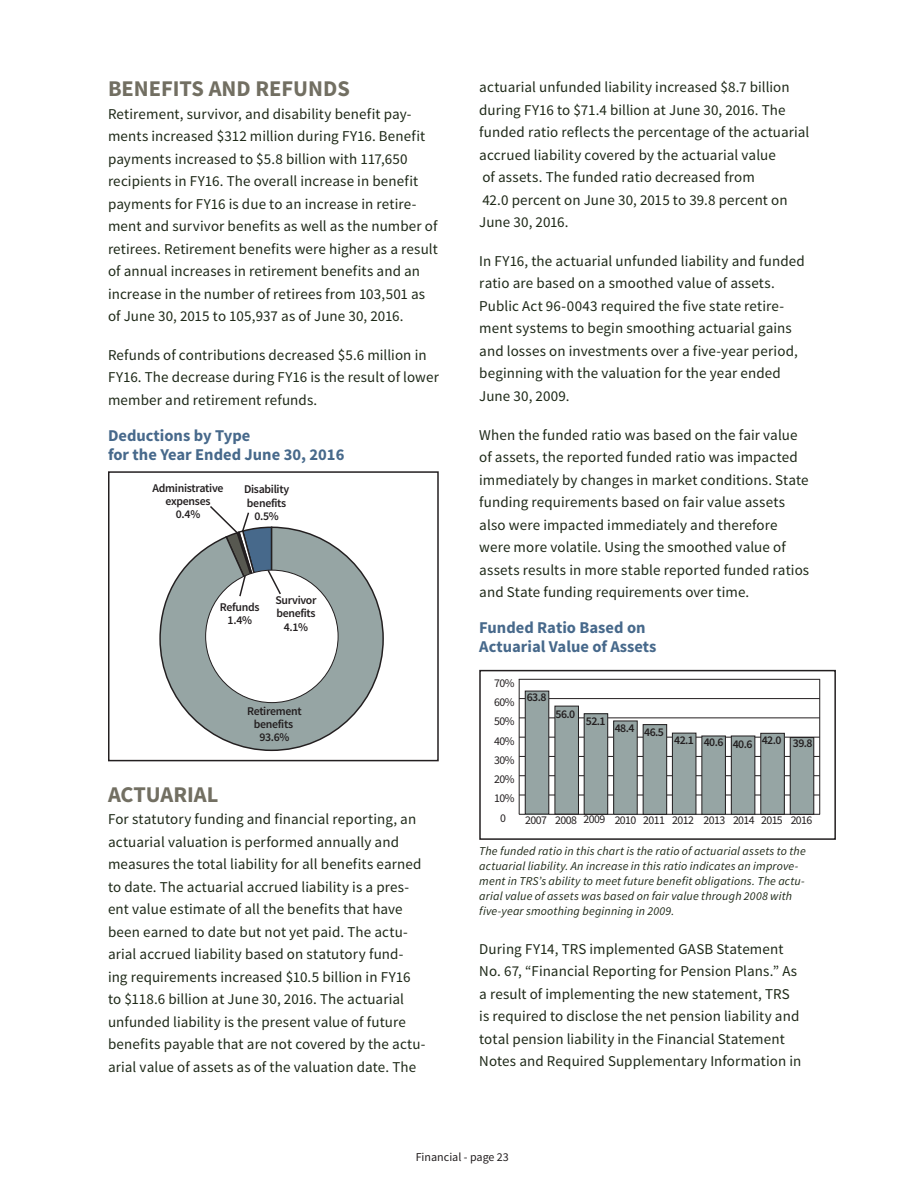
<style>
.page{position:relative;width:918px;height:1188px;background:#fff}
.page>*{position:absolute;margin:0;border:0;box-sizing:border-box;transform-origin:0 0}
.t1{font:700 22.5px "Source Sans Pro";color:#726f62}
.t2{font:700 16.5px/19.5px "Source Sans Pro";color:#47698b}
.t3{font:15px/22.5px "Source Sans Pro";letter-spacing:.01em;color:#1e2918}
.t4{font:italic 12px/15px "Source Sans Pro";letter-spacing:.015em;color:#1e2918}
.t5{font:12px "Source Sans Pro";color:#231f20}
.t6{font:600 11.85px/13.4px "Source Sans Pro";letter-spacing:-.025em;color:#231f20;text-align:center}
.t7{font:11.85px "Source Sans Pro";letter-spacing:-.05em;color:#231f20}
</style>
<div class="page">
<svg style="left:159px;top:527px;width:225px;height:225px"></svg>
<div style="left:206px;top:570px;width:132px;height:133px;background:#fff;border-radius:50%"></div>
<svg style="left:208px;top:506px;width:74px;height:115px"></svg>
<div style="left:108px;top:471px;width:331px;height:290px;border:2px solid #231f20"></div>
<hr style="left:819px;top:679px;width:1px;height:135px;background:#231f20">
<hr style="left:519px;top:814px;width:301px;height:1px;background:#231f20">
<hr style="left:519px;top:795px;width:301px;height:1px;background:#231f20">
<hr style="left:519px;top:775px;width:301px;height:1px;background:#231f20">
<hr style="left:519px;top:756px;width:301px;height:1px;background:#231f20">
<hr style="left:519px;top:737px;width:301px;height:1px;background:#231f20">
<hr style="left:519px;top:718px;width:301px;height:1px;background:#231f20">
<hr style="left:519px;top:698px;width:301px;height:1px;background:#231f20">
<hr style="left:519px;top:679px;width:301px;height:1px;background:#231f20">
<div style="left:614px;top:721px;width:23px;height:93px;background:#96a5a4"></div>
<div style="left:613px;top:721px;width:24px;height:93px;border:1px solid #231f20"></div>
<div style="left:584px;top:714px;width:24px;height:100px;background:#96a5a4"></div>
<div style="left:584px;top:714px;width:24px;height:100px;border:1px solid #231f20"></div>
<div style="left:790px;top:738px;width:24px;height:76px;background:#96a5a4"></div>
<div style="left:790px;top:737px;width:24px;height:77px;border:1px solid #231f20"></div>
<div style="left:761px;top:733px;width:23px;height:81px;background:#96a5a4"></div>
<div style="left:761px;top:733px;width:24px;height:81px;border:1px solid #231f20"></div>
<div style="left:731px;top:736px;width:24px;height:78px;background:#96a5a4"></div>
<div style="left:731px;top:736px;width:24px;height:78px;border:1px solid #231f20"></div>
<div style="left:702px;top:736px;width:23px;height:78px;background:#96a5a4"></div>
<div style="left:702px;top:736px;width:24px;height:78px;border:1px solid #231f20"></div>
<div style="left:672px;top:733px;width:24px;height:81px;background:#96a5a4"></div>
<div style="left:672px;top:733px;width:24px;height:81px;border:1px solid #231f20"></div>
<div style="left:643px;top:725px;width:24px;height:89px;background:#96a5a4"></div>
<div style="left:643px;top:724px;width:24px;height:90px;border:1px solid #231f20"></div>
<div style="left:525px;top:691px;width:24px;height:123px;background:#96a5a4"></div>
<div style="left:525px;top:691px;width:24px;height:123px;border:1px solid #231f20"></div>
<div style="left:555px;top:706px;width:23px;height:108px;background:#96a5a4"></div>
<div style="left:555px;top:706px;width:24px;height:108px;border:1px solid #231f20"></div>
<hr style="left:519px;top:679px;width:1px;height:135px;background:#231f20">
<div style="left:479px;top:670px;width:357px;height:170px;border:2px solid #231f20"></div>
<h1 class="t1" style="left:108px;top:74px;width:243px">BENEFITS AND REFUNDS</h1>
<p class="t3" style="left:108px;top:103px;width:331px">Retirement, survivor, and disability benefit pay&shy;ments increased $312 million during FY16. Benefit payments increased to $5.8 billion with 117,650 recipients in FY16. The overall increase in benefit payments for FY16 is due to an increase in retire&shy;ment and survivor benefits as well as the number of retirees. Retirement benefits were higher as a result of annual increases in retirement benefits and an increase in the number of retirees from 103,501 as of June 30, 2015 to 105,937 as of June 30, 2016.</p>
<p class="t3" style="left:108px;top:344px;width:332px">Refunds of contributions decreased $5.6 million in<br>FY16. The decrease during FY16 is the result of lower member and retirement refunds.</p>
<h2 class="t2" style="left:108px;top:426px;width:238px">Deductions by Type<br>for the Year Ended June 30, 2016</h2>
<p class="t6" style="left:153px;top:481px;width:72px">Administrative expenses<br>0.4%</p>
<p class="t6" style="left:244px;top:483px;width:47px">Disability benefits<br>0.5%</p>
<p class="t6" style="left:220px;top:600px;width:41px">Refunds<br>1.4%</p>
<p class="t6" style="left:275px;top:594px;width:43px">Survivor benefits<br>4.1%</p>
<p class="t6" style="left:247px;top:704px;width:56px">Retirement benefits<br>93.6%</p>
<h1 class="t1" style="left:108px;top:780px;width:112px">ACTUARIAL</h1>
<p class="t3" style="left:108px;top:808px;width:319px">For statutory funding and financial reporting, an actuarial valuation is performed annually and measures the total liability for all benefits earned to date. The actuarial accrued liability is a pres&shy;ent value estimate of all the benefits that have been earned to date but not yet paid. The actu&shy;arial accrued liability based on statutory fund&shy;ing requirements increased $10.5 billion in FY16 to $118.6 billion at June 30, 2016. The actuarial unfunded liability is the present value of future benefits payable that are not covered by the actu&shy;arial value of assets as of the valuation date. The</p>
<p class="t3" style="left:479px;top:76px;width:332px">actuarial unfunded liability increased $8.7 billion during FY16 to $71.4 billion at June 30, 2016. The funded ratio reflects the percentage of the actuarial accrued liability covered by the actuarial value<br>of assets. The funded ratio decreased from<br>42.0 percent on June 30, 2015 to 39.8 percent on June 30, 2016.</p>
<p class="t3" style="left:479px;top:250px;width:327px">In FY16, the actuarial unfunded liability and funded ratio are based on a smoothed value of assets.<br>Public Act 96-0043 required the five state retire&shy;ment systems to begin smoothing actuarial gains and losses on investments over a five-year period, beginning with the valuation for the year ended June 30, 2009.</p>
<p class="t3" style="left:479px;top:424px;width:331px">When the funded ratio was based on the fair value of assets, the reported funded ratio was impacted immediately by changes in market conditions. State funding requirements based on fair value assets also were impacted immediately and therefore were more volatile. Using the smoothed value of assets results in more stable reported funded ratios and State funding requirements over time.</p>
<h2 class="t2" style="left:479px;top:618px;width:179px">Funded Ratio Based on<br>Actuarial Value of Assets</h2>
<p class="t7" style="left:494px;top:675px;width:22px">70%</p>
<p class="t7" style="left:494px;top:695px;width:22px">60%</p>
<p class="t7" style="left:494px;top:714px;width:22px">50%</p>
<p class="t7" style="left:494px;top:733px;width:22px">40%</p>
<p class="t7" style="left:494px;top:753px;width:22px">30%</p>
<p class="t7" style="left:494px;top:772px;width:22px">20%</p>
<p class="t7" style="left:494px;top:791px;width:22px">10%</p>
<p class="t6" style="left:527px;top:691px;width:21px">63.8</p>
<p class="t6" style="left:556px;top:707px;width:21px">56.0</p>
<p class="t6" style="left:586px;top:714px;width:21px">52.1</p>
<p class="t6" style="left:615px;top:724px;width:51px">48.4 46.5</p>
<p class="t6" style="left:674px;top:734px;width:21px">42.1</p>
<p class="t6" style="left:762px;top:734px;width:21px">42.0</p>
<p class="t6" style="left:704px;top:737px;width:50px">40.6 40.6</p>
<p class="t6" style="left:793px;top:736px;width:21px">39.8</p>
<p class="t7" style="left:500px;top:810px;width:7px">0</p>
<p class="t7" style="left:525px;top:812px;width:259px">2007 2008 2009 2010 2011 2012 2013 2014 2015</p>
<p class="t7" style="left:791px;top:812px;width:23px">2016</p>
<p class="t4" style="left:479px;top:843px;width:328px">The funded ratio in this chart is the ratio of actuarial assets to the actuarial liability. An increase in this ratio indicates an improve&shy;ment in TRS’s ability to meet future benefit obligations. The actu&shy;arial value of assets was based on fair value through 2008 with five-year smoothing beginning in 2009.</p>
<p class="t3" style="left:479px;top:938px;width:324px">During FY14, TRS implemented GASB Statement No. 67, “Financial Reporting for Pension Plans.” As a result of implementing the new statement, TRS is required to disclose the net pension liability and total pension liability in the Financial Statement Notes and Required Supplementary Information in</p>
<p class="t5" style="left:416px;top:1150px;width:95px">Financial - page 23</p>
</div>
